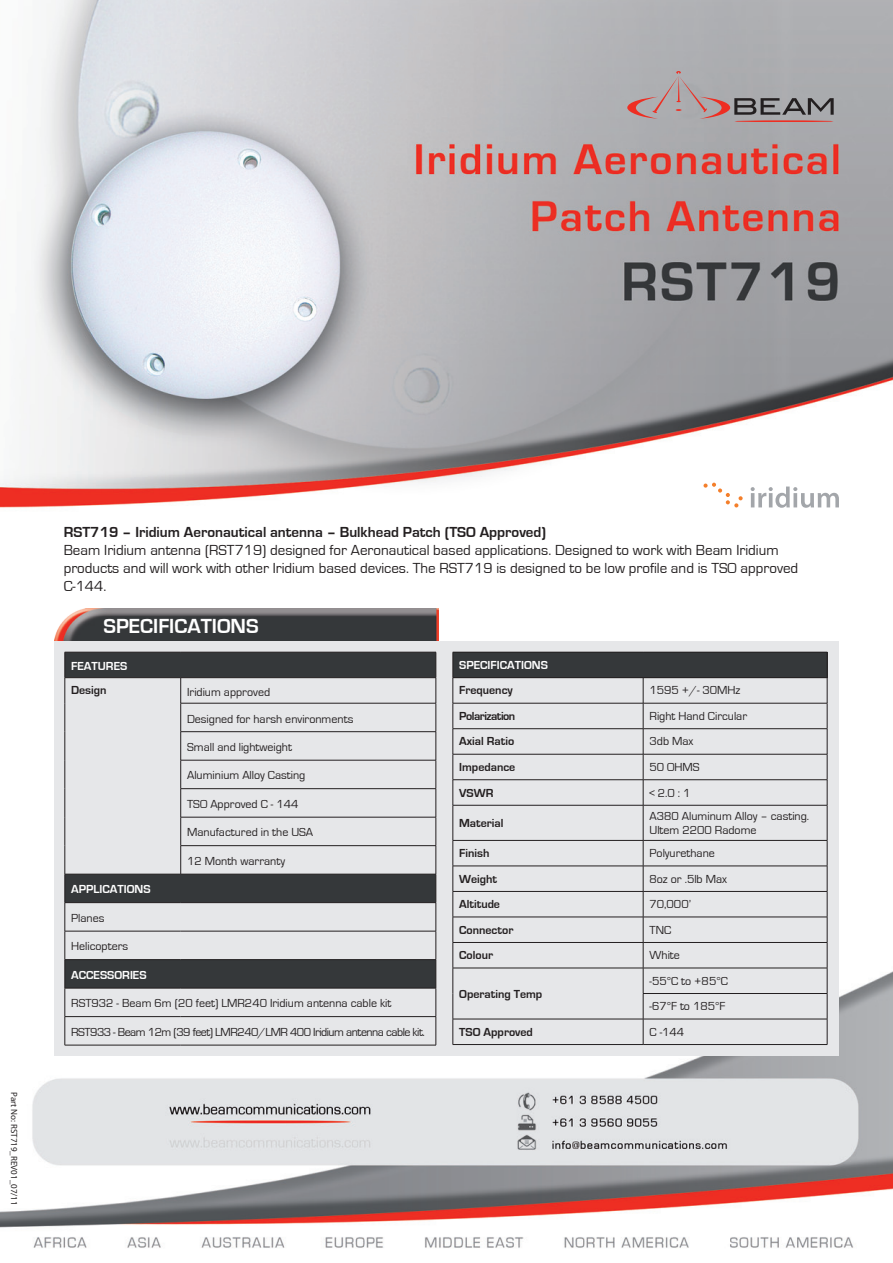
<style>
.page{position:relative;width:893px;height:1263px;background:#fff}
.page>*{position:absolute;margin:0;border:0;box-sizing:border-box;transform-origin:0 0}
.t1{font:700 21px "Eurostile";color:#fff}
.t2{font:15px/18px "Eurostile";color:#231f20}
.t3{font:700 15px "Eurostile";color:#231f20}
.t4{font:12px/14.4px "Eurostile";color:#231f20}
.t5{font:700 12px "Eurostile";color:#231f20}
.t6{font:12px "Eurostile";letter-spacing:-.04em;color:#231f20}
.t7{font:700 12px "Eurostile";color:#fff}
.t8{font:700 12px "Eurostile";letter-spacing:-.04em;color:#231f20}
.t9{font:9px "Myriad Pro";color:#231f20}
</style>
<div class="page">
<img style="left:0;top:608px;width:893px;height:641px">
<img style="left:55px;top:609px;width:383px;height:32px">
<div style="left:54px;top:641px;width:785px;height:415px;background:#e6e7e9"></div>
<svg style="left:66px;top:653px;width:370px;height:335px"></svg>
<hr style="left:65px;top:931px;width:116px;height:1px;background:#231f20">
<hr style="left:181px;top:931px;width:255px;height:1px;background:#231f20">
<hr style="left:65px;top:1016px;width:116px;height:1px;background:#231f20">
<hr style="left:181px;top:1016px;width:255px;height:1px;background:#231f20">
<hr style="left:65px;top:1045px;width:116px;height:1px;background:#231f20">
<hr style="left:181px;top:1045px;width:255px;height:1px;background:#231f20">
<hr style="left:65px;top:874px;width:116px;height:1px;background:#231f20">
<hr style="left:181px;top:874px;width:255px;height:1px;background:#231f20">
<hr style="left:65px;top:652px;width:116px;height:1px;background:#231f20">
<hr style="left:181px;top:652px;width:255px;height:1px;background:#231f20">
<svg style="left:180px;top:678px;width:1px;height:196px"></svg>
<hr style="left:65px;top:902px;width:116px;height:1px;background:#231f20">
<hr style="left:181px;top:902px;width:255px;height:1px;background:#231f20">
<hr style="left:65px;top:677px;width:116px;height:1px;background:#231f20">
<svg style="left:65px;top:652px;width:1px;height:393px"></svg>
<hr style="left:65px;top:959px;width:116px;height:1px;background:#231f20">
<hr style="left:181px;top:959px;width:255px;height:1px;background:#231f20">
<svg style="left:436px;top:652px;width:1px;height:393px"></svg>
<hr style="left:65px;top:988px;width:116px;height:1px;background:#231f20">
<hr style="left:181px;top:988px;width:255px;height:1px;background:#231f20">
<hr style="left:181px;top:677px;width:255px;height:1px;background:#231f20">
<hr style="left:181px;top:703px;width:255px;height:1px;background:#231f20">
<hr style="left:181px;top:731px;width:255px;height:1px;background:#231f20">
<hr style="left:181px;top:760px;width:255px;height:1px;background:#231f20">
<hr style="left:181px;top:788px;width:255px;height:1px;background:#231f20">
<hr style="left:181px;top:817px;width:255px;height:1px;background:#231f20">
<hr style="left:181px;top:845px;width:255px;height:1px;background:#231f20">
<div style="left:453px;top:652px;width:374px;height:26px;background:#35383a"></div>
<hr style="left:453px;top:779px;width:190px;height:1px;background:#231f20">
<hr style="left:453px;top:805px;width:190px;height:1px;background:#231f20">
<hr style="left:453px;top:840px;width:190px;height:1px;background:#231f20">
<hr style="left:453px;top:866px;width:190px;height:1px;background:#231f20">
<hr style="left:453px;top:891px;width:190px;height:1px;background:#231f20">
<hr style="left:453px;top:917px;width:190px;height:1px;background:#231f20">
<hr style="left:453px;top:942px;width:190px;height:1px;background:#231f20">
<hr style="left:453px;top:968px;width:190px;height:1px;background:#231f20">
<hr style="left:643px;top:779px;width:184px;height:1px;background:#231f20">
<hr style="left:643px;top:805px;width:184px;height:1px;background:#231f20">
<hr style="left:643px;top:840px;width:184px;height:1px;background:#231f20">
<hr style="left:643px;top:866px;width:184px;height:1px;background:#231f20">
<hr style="left:643px;top:891px;width:184px;height:1px;background:#231f20">
<hr style="left:643px;top:917px;width:184px;height:1px;background:#231f20">
<hr style="left:643px;top:942px;width:184px;height:1px;background:#231f20">
<hr style="left:643px;top:968px;width:184px;height:1px;background:#231f20">
<hr style="left:643px;top:993px;width:184px;height:1px;background:#231f20">
<hr style="left:453px;top:652px;width:190px;height:1px;background:#231f20">
<hr style="left:643px;top:652px;width:184px;height:1px;background:#231f20">
<hr style="left:643px;top:703px;width:184px;height:1px;background:#231f20">
<hr style="left:643px;top:728px;width:184px;height:1px;background:#231f20">
<hr style="left:643px;top:754px;width:184px;height:1px;background:#231f20">
<svg style="left:643px;top:678px;width:1px;height:127px"></svg>
<hr style="left:643px;top:805px;width:1px;height:35px;background:#231f20">
<hr style="left:827px;top:805px;width:1px;height:35px;background:#231f20">
<hr style="left:643px;top:1019px;width:184px;height:1px;background:#231f20">
<svg style="left:643px;top:840px;width:1px;height:204px"></svg>
<svg style="left:827px;top:840px;width:1px;height:204px"></svg>
<hr style="left:643px;top:1044px;width:184px;height:1px;background:#231f20">
<hr style="left:453px;top:703px;width:190px;height:1px;background:#231f20">
<svg style="left:453px;top:678px;width:1px;height:127px"></svg>
<hr style="left:453px;top:805px;width:1px;height:35px;background:#231f20">
<svg style="left:453px;top:840px;width:1px;height:204px"></svg>
<svg style="left:827px;top:652px;width:1px;height:153px"></svg>
<hr style="left:453px;top:677px;width:190px;height:1px;background:#231f20">
<hr style="left:453px;top:728px;width:190px;height:1px;background:#231f20">
<hr style="left:453px;top:754px;width:190px;height:1px;background:#231f20">
<hr style="left:453px;top:1019px;width:190px;height:1px;background:#231f20">
<hr style="left:453px;top:1044px;width:190px;height:1px;background:#231f20">
<hr style="left:643px;top:677px;width:184px;height:1px;background:#231f20">
<img style="left:0;top:0;width:893px;height:508px">
<svg style="left:627px;top:71px;width:207px;height:50px;background:#a49c9e"></svg>
<svg style="left:751px;top:486px;width:88px;height:22px"></svg>
<svg style="left:703px;top:483px;width:40px;height:24px"></svg>
<p class="t9" style="left:20px;top:1092px;width:115px;rotate:90deg">Part No: RST719_REV01_07/11</p>
<p class="t3" style="left:64px;top:523px;width:484px">RST719 – Iridium Aeronautical antenna – Bulkhead Patch (TSO Approved)</p>
<p class="t2" style="left:64px;top:541px;width:736px">Beam Iridium antenna (RST719) designed for Aeronautical based applications. Designed to work with Beam Iridium products and will work with other Iridium based devices. The RST719 is designed to be low profile and is TSO approved<br>C-144.</p>
<h1 class="t1" style="left:104px;top:614px;width:157px">SPECIFICATIONS</h1>
<p class="t7" style="left:71px;top:659px;width:58px">FEATURES</p>
<p class="t5" style="left:71px;top:684px;width:37px">Design</p>
<p class="t4" style="left:187px;top:685px;width:85px">Iridium approved</p>
<p class="t4" style="left:187px;top:712px;width:168px">Designed for harsh environments</p>
<p class="t4" style="left:187px;top:740px;width:106px">Small and lightweight</p>
<p class="t4" style="left:187px;top:768px;width:120px">Aluminium Alloy Casting</p>
<p class="t4" style="left:187px;top:797px;width:113px">TSO Approved C - 144</p>
<p class="t4" style="left:187px;top:825px;width:128px">Manufactured in the USA</p>
<p class="t4" style="left:187px;top:854px;width:99px">12 Month warranty</p>
<p class="t7" style="left:71px;top:883px;width:81px">APPLICATIONS</p>
<p class="t4" style="left:71px;top:911px;width:35px">Planes</p>
<p class="t4" style="left:71px;top:939px;width:58px">Helicopters</p>
<p class="t7" style="left:71px;top:968px;width:77px">ACCESSORIES</p>
<p class="t4" style="left:71px;top:996px;width:322px">RST932 - Beam 6m (20 feet) LMR240 Iridium antenna cable kit</p>
<p class="t6" style="left:71px;top:1025px;width:355px">RST933 - Beam 12m (39 feet) LMR240/LMR 400 Iridium antenna cable kit.</p>
<p class="t7" style="left:459px;top:658px;width:90px">SPECIFICATIONS</p>
<p class="t5" style="left:459px;top:684px;width:55px">Frequency</p>
<p class="t4" style="left:649px;top:683px;width:92px">1595 +/- 30MHz</p>
<p class="t8" style="left:459px;top:709px;width:58px">Polarization</p>
<p class="t4" style="left:649px;top:709px;width:99px">Right Hand Circular</p>
<p class="t5" style="left:459px;top:735px;width:57px">Axial Ratio</p>
<p class="t4" style="left:649px;top:734px;width:45px">3db Max</p>
<p class="t5" style="left:459px;top:760px;width:58px">Impedance</p>
<p class="t4" style="left:649px;top:760px;width:52px">50 OHMS</p>
<p class="t5" style="left:459px;top:786px;width:36px">VSWR</p>
<p class="t4" style="left:649px;top:785px;width:42px">&lt; 2.0 : 1</p>
<p class="t5" style="left:459px;top:816px;width:46px">Material</p>
<p class="t4" style="left:649px;top:809px;width:161px">A380 Aluminum Alloy – casting.<br>Ultem 2200 Radome</p>
<p class="t5" style="left:459px;top:847px;width:32px">Finish</p>
<p class="t4" style="left:649px;top:846px;width:67px">Polyurethane</p>
<p class="t5" style="left:459px;top:872px;width:39px">Weight</p>
<p class="t4" style="left:649px;top:872px;width:79px">8oz or .5lb Max</p>
<p class="t5" style="left:459px;top:898px;width:42px">Altitude</p>
<p class="t4" style="left:649px;top:897px;width:43px">70,000’</p>
<p class="t5" style="left:459px;top:923px;width:56px">Connector</p>
<p class="t4" style="left:649px;top:923px;width:23px">TNC</p>
<p class="t5" style="left:459px;top:949px;width:35px">Colour</p>
<p class="t4" style="left:649px;top:948px;width:32px">White</p>
<p class="t5" style="left:459px;top:987px;width:85px">Operating Temp</p>
<p class="t4" style="left:649px;top:968px;width:80px;line-height:25.5px">-55°C to +85°C -67°F to 185°F</p>
<p class="t5" style="left:459px;top:1025px;width:75px">TSO Approved</p>
<p class="t4" style="left:649px;top:1025px;width:36px">C -144</p>
</div>
